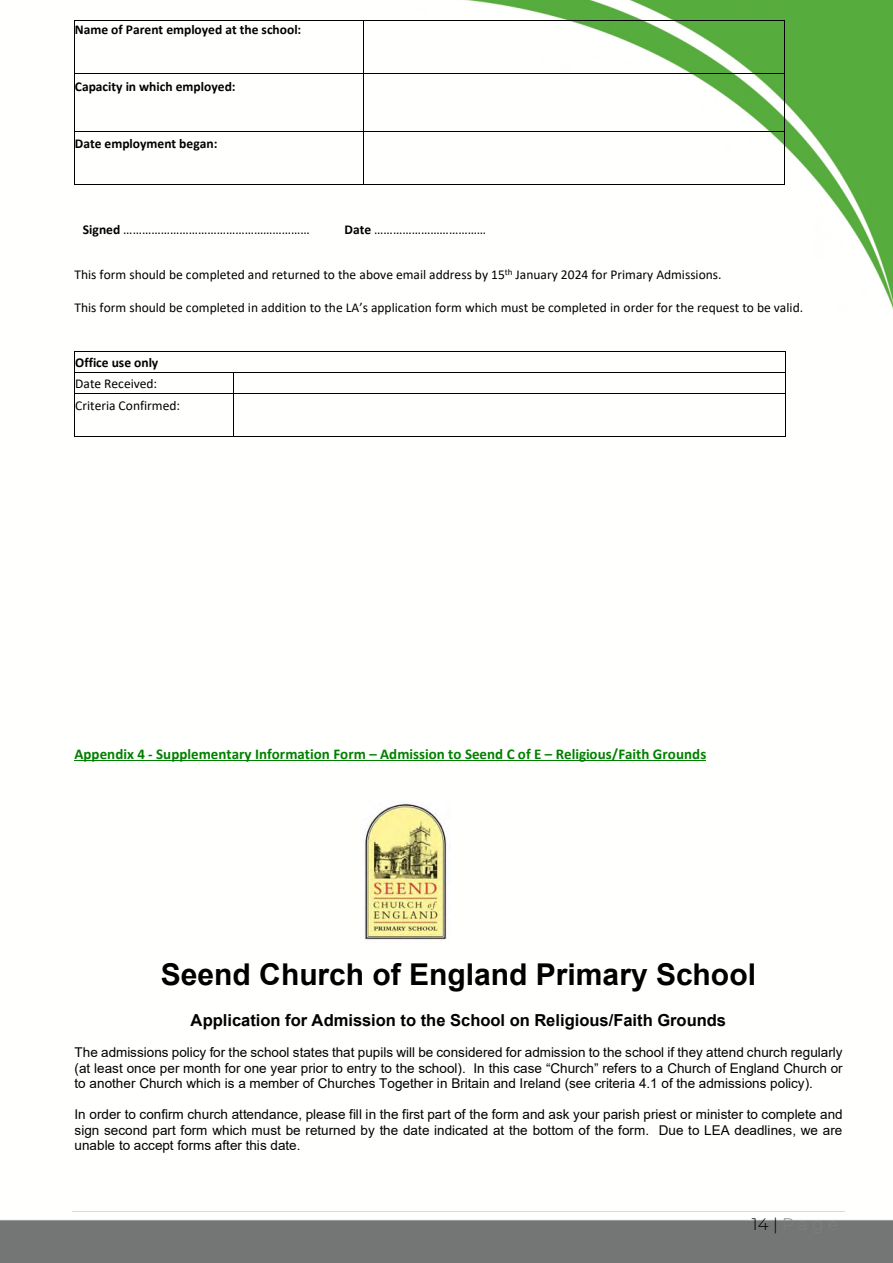
<style>
.page{position:relative;width:893px;height:1263px;background:#fff}
.page>*{position:absolute;margin:0;border:0;box-sizing:border-box;transform-origin:0 0}
.t1{font:700 30px "Arial";color:#000}
.t2{font:700 16.5px "Arial";color:#000}
.t3{font:300 16.5px "Montserrat";letter-spacing:.265em;color:#7f7f7f}
.t4{font:700 15px "Calibri";letter-spacing:.005em;color:#008000}
.t5{font:13.5px/15.6px "Arial";letter-spacing:.005em;color:#000;text-align:justify}
.t6{font:13.5px "Calibri";color:#000}
.t7{font:700 13.5px "Calibri";color:#000}
.s1{font-weight:700}
.s2{color:#000}
</style>
<div class="page">
<img style="left:0;top:0;width:892px;height:1262px">
<hr style="left:72px;top:1212px;width:772px;height:1px;background:#d9d9d9">
<hr style="left:75px;top:20px;width:288px;height:1px;background:#000">
<hr style="left:364px;top:20px;width:420px;height:1px;background:#000">
<hr style="left:74px;top:21px;width:1px;height:53px;background:#000">
<hr style="left:363px;top:21px;width:1px;height:53px;background:#000">
<hr style="left:784px;top:21px;width:1px;height:53px;background:#000">
<hr style="left:75px;top:74px;width:288px;height:1px;background:#000">
<hr style="left:364px;top:74px;width:420px;height:1px;background:#000">
<hr style="left:74px;top:74px;width:1px;height:57px;background:#000">
<hr style="left:363px;top:74px;width:1px;height:57px;background:#000">
<hr style="left:784px;top:74px;width:1px;height:57px;background:#000">
<hr style="left:75px;top:131px;width:288px;height:1px;background:#000">
<hr style="left:364px;top:131px;width:420px;height:1px;background:#000">
<hr style="left:74px;top:132px;width:1px;height:52px;background:#000">
<hr style="left:75px;top:184px;width:288px;height:1px;background:#000">
<hr style="left:363px;top:132px;width:1px;height:52px;background:#000">
<hr style="left:364px;top:184px;width:420px;height:1px;background:#000">
<hr style="left:784px;top:132px;width:1px;height:52px;background:#000">
<hr style="left:75px;top:760px;width:631px;height:1px;background:#008000">
<hr style="left:75px;top:351px;width:710px;height:1px;background:#000">
<hr style="left:75px;top:372px;width:158px;height:1px;background:#000">
<hr style="left:233px;top:372px;width:552px;height:1px;background:#000">
<svg style="left:75px;top:352px;width:1px;height:41px"></svg>
<hr style="left:75px;top:393px;width:158px;height:1px;background:#000">
<svg style="left:233px;top:373px;width:1px;height:20px"></svg>
<hr style="left:233px;top:393px;width:552px;height:1px;background:#000">
<svg style="left:785px;top:351px;width:1px;height:43px"></svg>
<hr style="left:75px;top:394px;width:1px;height:42px;background:#000">
<hr style="left:75px;top:436px;width:158px;height:1px;background:#000">
<hr style="left:233px;top:394px;width:1px;height:42px;background:#000">
<hr style="left:233px;top:436px;width:552px;height:1px;background:#000">
<hr style="left:785px;top:394px;width:1px;height:42px;background:#000">
<img style="left:360px;top:799px;width:91px;height:144px">
<p class="t7" style="left:75px;top:21px;width:228px">Name of Parent employed at the school:</p>
<p class="t7" style="left:75px;top:78px;width:162px">Capacity in which employed:</p>
<p class="t7" style="left:75px;top:135px;width:144px">Date employment began:</p>
<h1 class="t6" style="left:83px;top:221px;width:228px"><span class="s1">Signed</span> ……………………………………………………</h1>
<h1 class="t6" style="left:345px;top:221px;width:143px"><span class="s1">Date</span> ………………………………</h1>
<p class="t6" style="left:75px;top:266px;width:648px">This form should be completed and returned to the above email address by 15<sup>th</sup> January 2024 for Primary Admissions.</p>
<p class="t6" style="left:75px;top:299px;width:730px">This form should be completed in addition to the LA’s application form which must be completed in order for the request to be valid.</p>
<p class="t7" style="left:75px;top:354px;width:85px">Office use only</p>
<p class="t6" style="left:75px;top:375px;width:83px">Date Received:</p>
<p class="t6" style="left:75px;top:397px;width:106px">Criteria Confirmed:</p>
<h1 class="t4" style="left:75px;top:744px;width:633px">Appendix 4 - Supplementary Information Form – Admission to Seend C of E – Religious/Faith Grounds</h1>
<p class="t1" style="left:161px;top:958px;width:597px">Seend Church of England Primary School</p>
<p class="t2" style="left:191px;top:1011px;width:537px">Application for Admission to the School on Religious/Faith Grounds</p>
<p class="t5" style="left:75px;top:1045px;width:769px">The admissions policy for the school states that pupils will be considered for admission to the school if they attend church regularly (at least once per month for one year prior to entry to the school). In this case “Church” refers to a Church of England Church or to another Church which is a member of Churches Together in Britain and Ireland (see criteria 4.1 of the admissions policy).</p>
<p class="t5" style="left:75px;top:1107px;width:770px">In order to confirm church attendance, please fill in the first part of the form and ask your parish priest or minister to complete and sign second part form which must be returned by the date indicated at the bottom of the form. Due to LEA deadlines, we are unable to accept forms after this date.</p>
<p class="t3" style="left:752px;top:1211px;width:88px"><span class="s2">14 |</span> Page</p>
</div>
